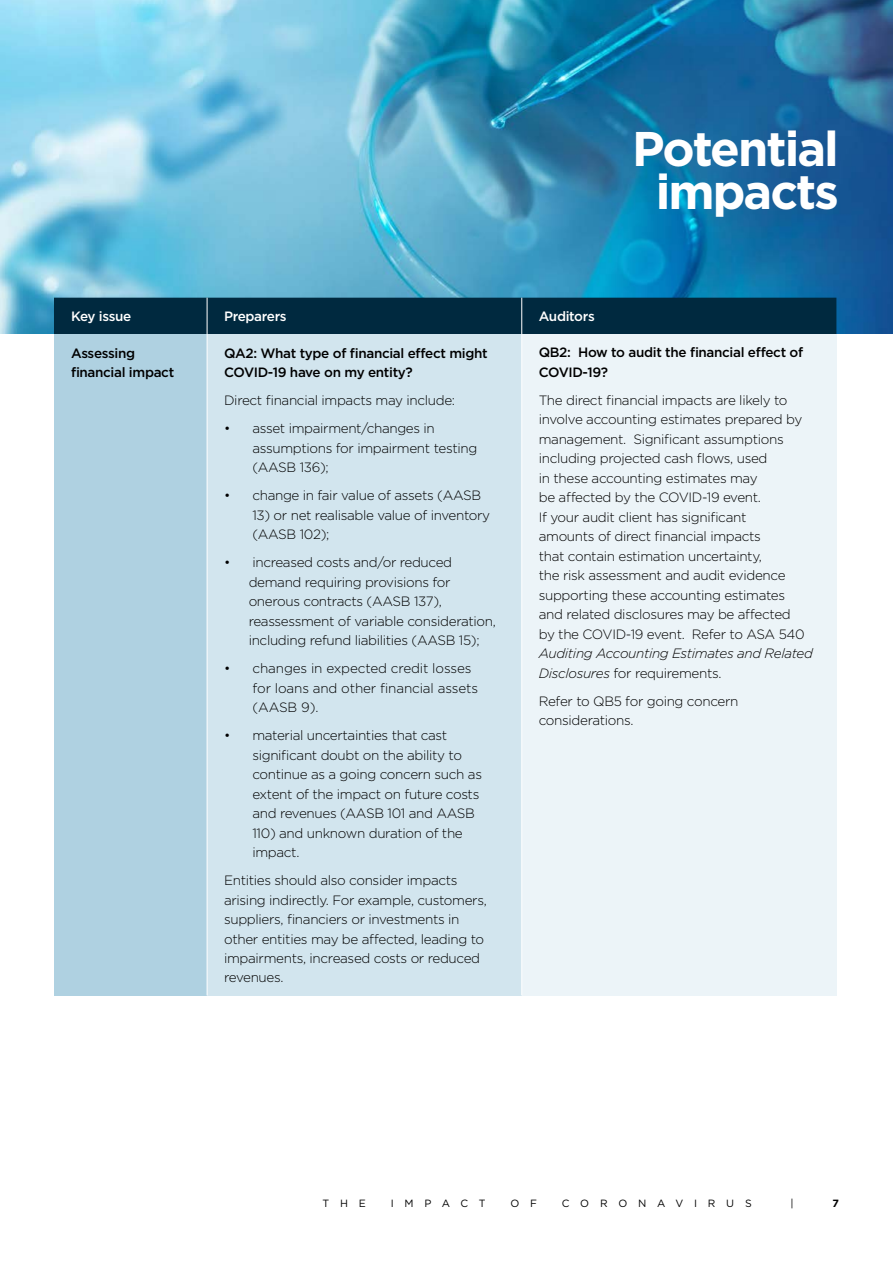
<style>
.page{position:relative;width:893px;height:1263px;background:#fff}
.page>*{position:absolute;margin:0;border:0;box-sizing:border-box;transform-origin:0 0}
.t1{font:700 48.6px/43px "Gotham";letter-spacing:-.04em;color:#fff;text-align:center}
.t2{font:300 13.5px/19.5px "Gotham";letter-spacing:-.025em;color:#000}
.t3{font:500 13.5px/19.5px "Gotham";letter-spacing:-.025em;color:#000}
.t4{font:italic 300 13.5px/19.5px "Gotham";letter-spacing:-.025em;color:#000}
.t5{font:500 13.5px "Gotham";letter-spacing:-.025em;color:#fff}
.t6{font:10.5px "Gotham";letter-spacing:1.03em;color:#000}
.t7{font:700 10.5px "Gotham";color:#000}
.s1{font-style:normal}
</style>
<div class="page">
<img style="left:1px;top:0;width:892px;height:334px">
<div style="left:54px;top:298px;width:782px;height:36px;background:#00293f"></div>
<div style="left:54px;top:334px;width:153px;height:661px;background:#afd1e1"></div>
<div style="left:207px;top:334px;width:315px;height:661px;background:#d2e5ee"></div>
<div style="left:522px;top:334px;width:314px;height:661px;background:#ecf4f8"></div>
<hr style="left:207px;top:298px;width:1px;height:36px;background:#fff">
<hr style="left:521px;top:298px;width:1px;height:36px;background:#fff">
<hr style="left:207px;top:334px;width:1px;height:661px;background:#fff">
<hr style="left:521px;top:334px;width:1px;height:661px;background:#fff">
<h1 class="t1" style="left:632px;top:127px;width:208px">Potential impacts</h1>
<p class="t5" style="left:71px;top:308px;width:62px">Key issue</p>
<p class="t5" style="left:224px;top:308px;width:64px">Preparers</p>
<p class="t5" style="left:539px;top:308px;width:57px">Auditors</p>
<p class="t3" style="left:71px;top:343px;width:105px">Assessing financial impact</p>
<p class="t3" style="left:224px;top:343px;width:265px">QA2: What type of financial effect might<br>COVID-19 have on my entity?</p>
<p class="t2" style="left:224px;top:386px;width:233px;line-height:28px">Direct financial impacts may include: •</p>
<p class="t3" style="left:539px;top:343px;width:266px">QB2: How to audit the financial effect of<br>COVID-19?</p>
<p class="t2" style="left:539px;top:390px;width:267px">The direct financial impacts are likely to involve accounting estimates prepared by management. Significant assumptions including projected cash flows, used<br>in these accounting estimates may<br>be affected by the COVID-19 event.<br>If your audit client has significant amounts of direct financial impacts<br>that contain estimation uncertainty,<br>the risk assessment and audit evidence supporting these accounting estimates and related disclosures may be affected by the COVID-19 event. Refer to ASA 540</p>
<p class="t4" style="left:539px;top:643px;width:276px">Auditing Accounting Estimates and Related<br>Disclosures <span class="s1">for requirements.</span></p>
<p class="t2" style="left:539px;top:691px;width:201px">Refer to QB5 for going concern considerations.</p>
<p class="t2" style="left:252px;top:418px;width:226px">asset impairment/changes in assumptions for impairment testing (AASB 136);</p>
<p class="t2" style="left:224px;top:485px;width:8px">•</p>
<p class="t2" style="left:252px;top:485px;width:230px">change in fair value of assets (AASB</p>
<p class="t2" style="left:252px;top:505px;width:239px">13) or net realisable value of inventory (AASB 102);</p>
<p class="t2" style="left:224px;top:552px;width:8px">•</p>
<p class="t2" style="left:249px;top:552px;width:249px">increased costs and/or reduced demand requiring provisions for onerous contracts (AASB 137), reassessment of variable consideration, including refund liabilities (AASB 15);</p>
<p class="t2" style="left:224px;top:658px;width:8px">•</p>
<p class="t2" style="left:253px;top:658px;width:227px">changes in expected credit losses for loans and other financial assets (AASB 9).</p>
<p class="t2" style="left:224px;top:725px;width:8px">•</p>
<p class="t2" style="left:252px;top:725px;width:231px">material uncertainties that cast significant doubt on the ability to continue as a going concern such as extent of the impact on future costs and revenues (AASB 101 and AASB<br>110) and unknown duration of the impact.</p>
<p class="t2" style="left:224px;top:870px;width:264px">Entities should also consider impacts arising indirectly. For example, customers, suppliers, financiers or investments in other entities may be affected, leading to impairments, increased costs or reduced revenues.</p>
<p class="t6" style="left:323px;top:1196px;width:45px">THE</p>
<p class="t6" style="left:391px;top:1196px;width:96px">IMPACT</p>
<p class="t6" style="left:510px;top:1196px;width:28px">O F</p>
<p class="t6" style="left:562px;top:1196px;width:191px">CORONAVIRUS</p>
<p class="t6" style="left:790px;top:1196px;width:5px">|</p>
<p class="t7" style="left:832px;top:1196px;width:8px">7</p>
</div>
